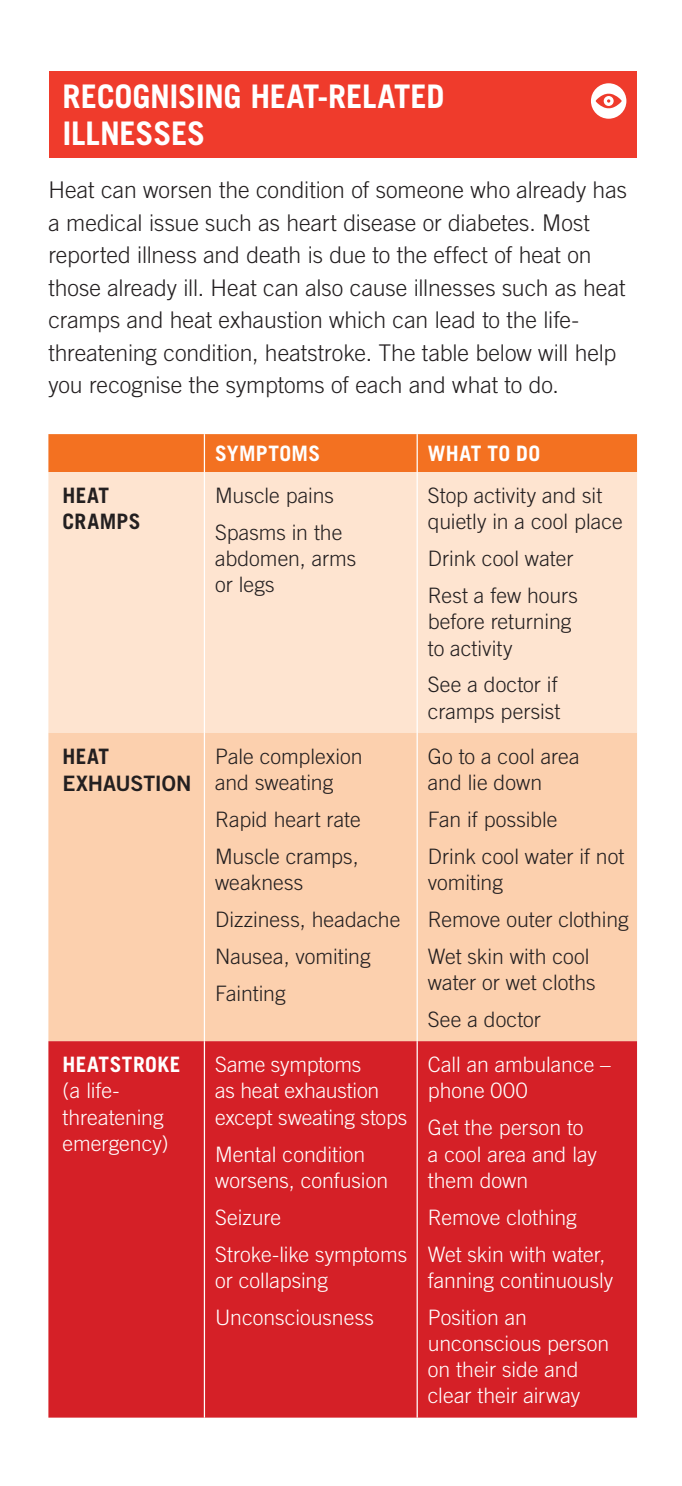
<style>
.page{position:relative;width:682px;height:1486px;background:#fff}
.page>*{position:absolute;margin:0;border:0;box-sizing:border-box;transform-origin:0 0}
.H2_Reversed{font:700 32.5px/36.2px "Trade Gothic";letter-spacing:-.01em;color:#fff}
.t1{font:300 23px/32.5px "Trade Gothic";color:#231f20}
.Table_copy{font:300 21.25px/26.2px "Trade Gothic";color:#231f20}
.Table_copy-2{font:300 21.25px/26.2px "Trade Gothic";color:#fff}
.Table_copy-3{font:700 21.25px "Trade Gothic";letter-spacing:.02em;color:#fff}
.Table_copy-4{font:21.25px/26.2px "Trade Gothic Bold Two";letter-spacing:-.005em;color:#231f20}
.Table_copy-5{font:700 21.25px/26.2px "Trade Gothic";letter-spacing:.015em;color:#231f20}
.s1{font-family:"Trade Gothic";font-weight:700}
.s2{font-weight:700}
</style>
<div class="page">
<div style="left:50px;top:71px;width:587px;height:87px;background:#ef3b2c"></div>
<div style="left:591px;top:83px;width:35px;height:36px;background:#fff;border-radius:50%"></div>
<svg style="left:595px;top:94px;width:26px;height:14px"></svg>
<div style="left:48px;top:434px;width:589px;height:38px;background:#f37121"></div>
<div style="left:48px;top:472px;width:589px;height:261px;background:#fee4d0"></div>
<div style="left:48px;top:733px;width:589px;height:308px;background:#fcd0ae"></div>
<div style="left:48px;top:1041px;width:589px;height:376px;background:#d52027"></div>
<hr style="left:204px;top:434px;width:1px;height:38px;background:#fff">
<hr style="left:416px;top:434px;width:2px;height:38px;background:#fff">
<hr style="left:204px;top:472px;width:1px;height:261px;background:#fff">
<hr style="left:416px;top:472px;width:2px;height:261px;background:#fff">
<hr style="left:204px;top:733px;width:1px;height:308px;background:#fff">
<hr style="left:416px;top:733px;width:2px;height:308px;background:#fff">
<hr style="left:204px;top:1041px;width:1px;height:376px;background:#fff">
<hr style="left:416px;top:1041px;width:2px;height:376px;background:#fff">
<p class="H2_Reversed" style="left:63px;top:78px;width:383px">RECOGNISING HEAT-RELATED<br>ILLNESSES</p>
<p class="t1" style="left:48px;top:174px;width:580px">Heat can worsen the condition of someone who already has a medical issue such as heart disease or diabetes. Most reported illness and death is due to the effect of heat on those already ill. Heat can also cause illnesses such as heat cramps and heat exhaustion which can lead to the life&shy;threatening condition, heatstroke. The table below will help you recognise the symptoms of each and what to do.</p>
<p class="Table_copy-3" style="left:215px;top:440px;width:107px">SYMPTOMS</p>
<p class="Table_copy-3" style="left:428px;top:440px;width:114px">WHAT TO DO</p>
<p class="Table_copy-5" style="left:63px;top:482px;width:79px">HEAT<br>CRAMPS</p>
<p class="Table_copy" style="left:215px;top:482px;width:120px">Muscle pains</p>
<p class="Table_copy" style="left:215px;top:519px;width:143px">Spasms in the abdomen, arms or legs</p>
<p class="Table_copy-4" style="left:63px;top:743px;width:130px"><span class="s1">HEAT<br></span>EXHAUSTION</p>
<p class="Table_copy" style="left:215px;top:743px;width:149px">Pale complexion and sweating</p>
<p class="Table_copy" style="left:215px;top:806px;width:147px">Rapid heart rate</p>
<p class="Table_copy" style="left:215px;top:843px;width:145px">Muscle cramps, weakness</p>
<p class="Table_copy" style="left:215px;top:906px;width:187px">Dizziness, headache</p>
<p class="Table_copy" style="left:215px;top:943px;width:157px">Nausea, vomiting</p>
<p class="Table_copy" style="left:215px;top:980px;width:72px">Fainting</p>
<p class="Table_copy-2" style="left:63px;top:1051px;width:119px"><span class="s2">HEATSTROKE </span>(a life&shy;threatening emergency)</p>
<p class="Table_copy-2" style="left:215px;top:1051px;width:194px">Same symptoms<br>as heat exhaustion except sweating stops</p>
<p class="Table_copy-2" style="left:215px;top:1140px;width:175px">Mental condition worsens, confusion</p>
<p class="Table_copy-2" style="left:215px;top:1204px;width:67px">Seizure</p>
<p class="Table_copy-2" style="left:215px;top:1240px;width:193px">Stroke-like symptoms or collapsing</p>
<p class="Table_copy-2" style="left:215px;top:1304px;width:160px">Unconsciousness</p>
<p class="Table_copy" style="left:428px;top:482px;width:196px">Stop activity and sit quietly in a cool place</p>
<p class="Table_copy" style="left:428px;top:545px;width:147px">Drink cool water</p>
<p class="Table_copy" style="left:428px;top:582px;width:152px">Rest a few hours before returning to activity</p>
<p class="Table_copy" style="left:428px;top:671px;width:134px">See a doctor if cramps persist</p>
<p class="Table_copy" style="left:428px;top:743px;width:153px">Go to a cool area and lie down</p>
<p class="Table_copy" style="left:428px;top:806px;width:131px">Fan if possible</p>
<p class="Table_copy" style="left:428px;top:843px;width:198px">Drink cool water if not vomiting</p>
<p class="Table_copy" style="left:428px;top:906px;width:202px">Remove outer clothing</p>
<p class="Table_copy" style="left:428px;top:943px;width:169px">Wet skin with cool water or wet cloths</p>
<p class="Table_copy" style="left:428px;top:1006px;width:115px">See a doctor</p>
<p class="Table_copy-2" style="left:428px;top:1051px;width:184px">Call an ambulance – phone 000</p>
<p class="Table_copy-2" style="left:428px;top:1114px;width:170px">Get the person to a cool area and lay them down</p>
<p class="Table_copy-2" style="left:428px;top:1204px;width:150px">Remove clothing</p>
<p class="Table_copy-2" style="left:428px;top:1240px;width:187px">Wet skin with water, fanning continuously</p>
<p class="Table_copy-2" style="left:428px;top:1304px;width:183px">Position an unconscious person on their side and clear their airway</p>
</div>
